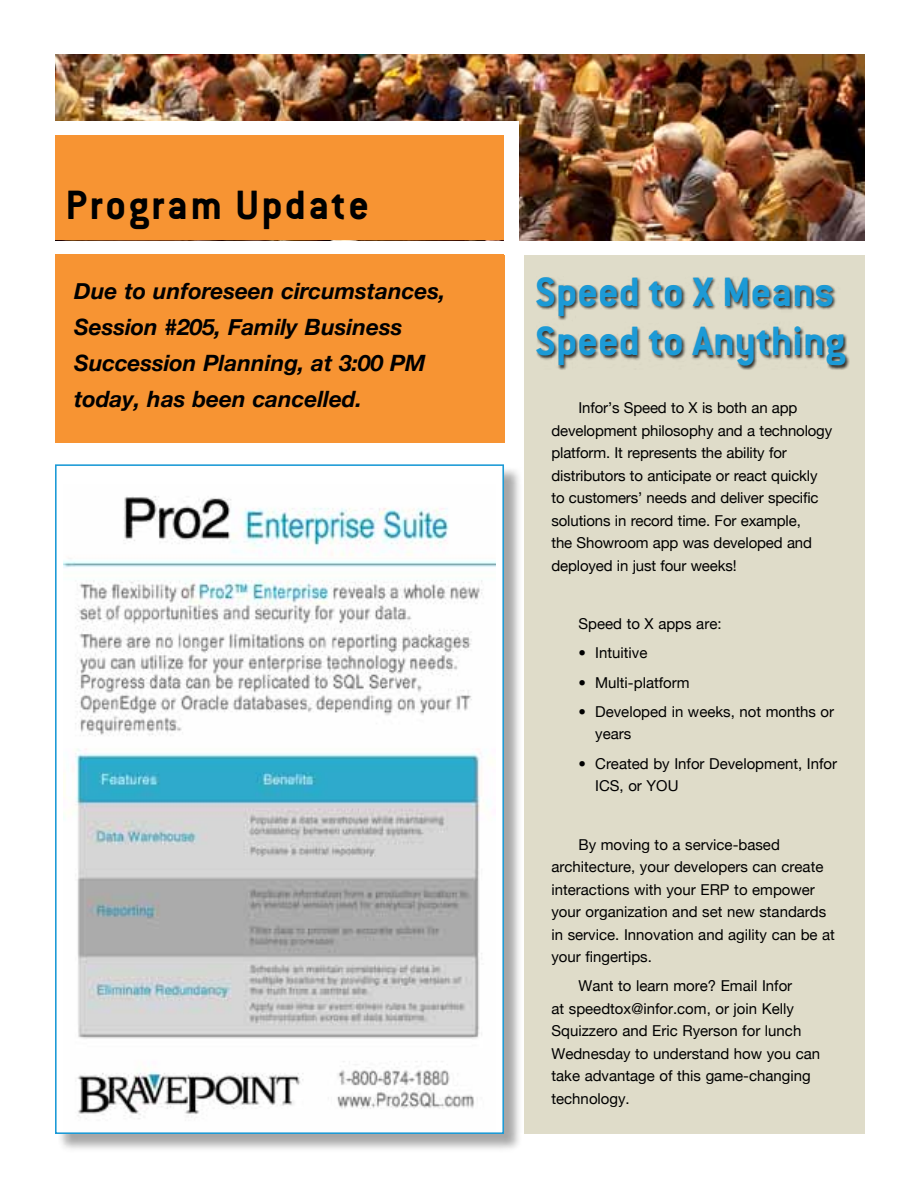
<style>
.page{position:relative;width:918px;height:1188px;background:#fff}
.page>*{position:absolute;margin:0;border:0;box-sizing:border-box;transform-origin:0 0}
.t1{font:700 45px/49.5px "Conduit ITC Std";color:#1c9ad6}
.t2{font:700 45px "Conduit ITC Std";letter-spacing:.05em;color:#000}
.t3{font:italic 700 22.5px/36px "Helvetica Neue";color:#000}
.t4{font:15px/22.5px "Helvetica Neue";color:#000}
</style>
<div class="page">
<div style="left:55px;top:255px;width:449px;height:188px;background:#f79433"></div>
<div style="left:58px;top:467px;width:465px;height:685px;background:#000;opacity:.35"></div>
<div style="left:56px;top:465px;width:447px;height:668px;background:#fff"></div>
<img style="left:64px;top:496px;width:432px;height:623px">
<div style="left:55px;top:464px;width:449px;height:670px;border:2px solid #1c9ad6"></div>
<img style="left:55px;top:54px;width:810px;height:186px">
<div style="left:55px;top:131px;width:449px;height:109px;background:#f79433"></div>
<div style="left:524px;top:255px;width:341px;height:879px;background:#dfdcc9"></div>
<div style="left:22px;top:121px;width:496px;height:14px;background:#fff"></div>
<div style="left:504px;top:121px;width:14px;height:134px;background:#fff"></div>
<div style="left:536px;top:276px;width:314px;height:95px;background:#000;opacity:.75"></div>
<h1 class="t2" style="left:66px;top:178px;width:305px">Program Update</h1>
<h2 class="t3" style="left:74px;top:273px;width:373px">Due to unforeseen circumstances,<br>Session #205, Family Business<br>Succession Planning, at 3:00 PM today, has been cancelled.</h2>
<h1 class="t1" style="left:535px;top:265px;width:312px">Speed to X Means<br>Speed to Anything</h1>
<p class="t4" style="left:551px;top:396px;width:282px;text-indent:27px">I nfor’s Speed to X is both an app development philosophy and a technology platform. It represents the ability for distributors to anticipate or react quickly to customers’ needs and deliver specific solutions in record time. For example,<br>the Showroom app was developed and deployed in just four weeks!</p>
<p class="t4" style="left:578px;top:612px;width:145px">Speed to X apps are:</p>
<p class="t4" style="left:578px;top:642px;width:70px">• Intuitive</p>
<p class="t4" style="left:578px;top:671px;width:113px">• Multi-platform</p>
<p class="t4" style="left:595px;top:700px;width:241px;text-indent:-17px">• Developed in weeks, not months or years</p>
<p class="t4" style="left:595px;top:752px;width:243px;text-indent:-17px">• Created by Infor Development, Infor<br>ICS, or YOU</p>
<p class="t4" style="left:551px;top:833px;width:285px;text-indent:27px">By moving to a service-based architecture, your developers can create interactions with your ERP to empower your organization and set new standards in service. I nnovation and agility can be at your fingertips.</p>
<p class="t4" style="left:551px;top:975px;width:270px;text-indent:27px">Want to learn more? Email I nfor<br>at speedtox@infor.com, or join Kelly<br>Squizzero and Eric Ryerson for lunch<br>Wednesday to understand how you can take advantage of this game-changing technology.</p>
</div>
